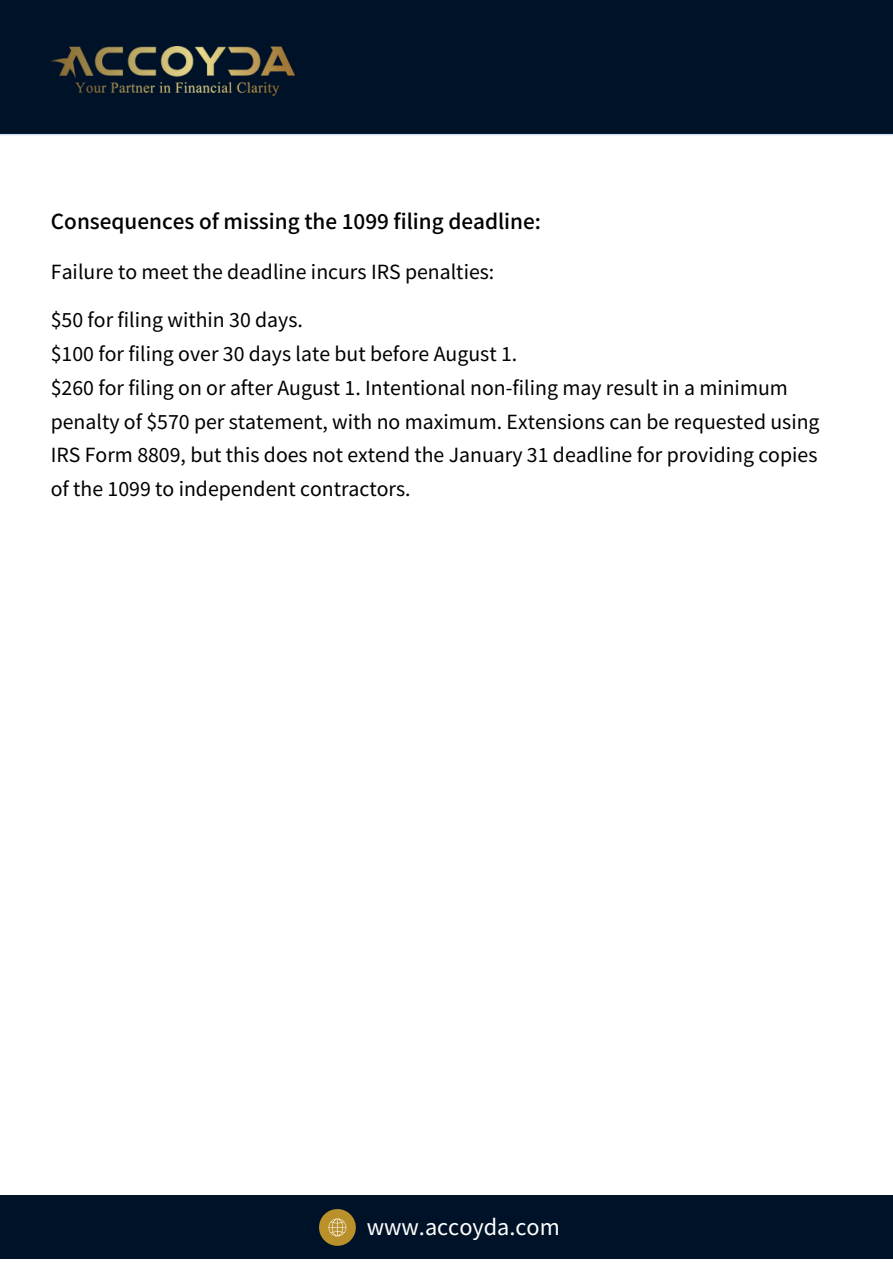
<style>
.page{position:relative;width:893px;height:1264px;background:#fff}
.page>*{position:absolute;margin:0;border:0;box-sizing:border-box;transform-origin:0 0}
.t1{font:24.3px "Mada";color:#fff}
.t2{font:500 23.25px "Mada";color:#000}
.t3{font:21.75px/33.8px "Mada";color:#000}
</style>
<div class="page">
<div style="left:0;top:1195px;width:892px;height:64px;background:#001227"></div>
<svg style="left:319px;top:1209px;width:36px;height:36px"></svg>
<div style="left:0;top:0;width:892px;height:134px;background:#001227"></div>
<img style="left:51px;top:47px;width:243px;height:48px">
<hr style="left:0;top:133px;width:892px;height:2px;background:#054e9f">
<p class="t2" style="left:51px;top:208px;width:491px">Consequences of missing the 1099 filing deadline:</p>
<p class="t3" style="left:51px;top:256px;width:445px">Failure to meet the deadline incurs IRS penalties:</p>
<p class="t3" style="left:51px;top:304px;width:253px">$50 for filing within 30 days.</p>
<p class="t3" style="left:51px;top:338px;width:468px">$100 for filing over 30 days late but before August 1.</p>
<p class="t3" style="left:51px;top:371px;width:770px">$260 for filing on or after August 1. Intentional non-filing may result in a minimum penalty of $570 per statement, with no maximum. Extensions can be requested using IRS Form 8809, but this does not extend the January 31 deadline for providing copies of the 1099 to independent contractors.</p>
<p class="t1" style="left:367px;top:1212px;width:194px">www.accoyda.com</p>
</div>
